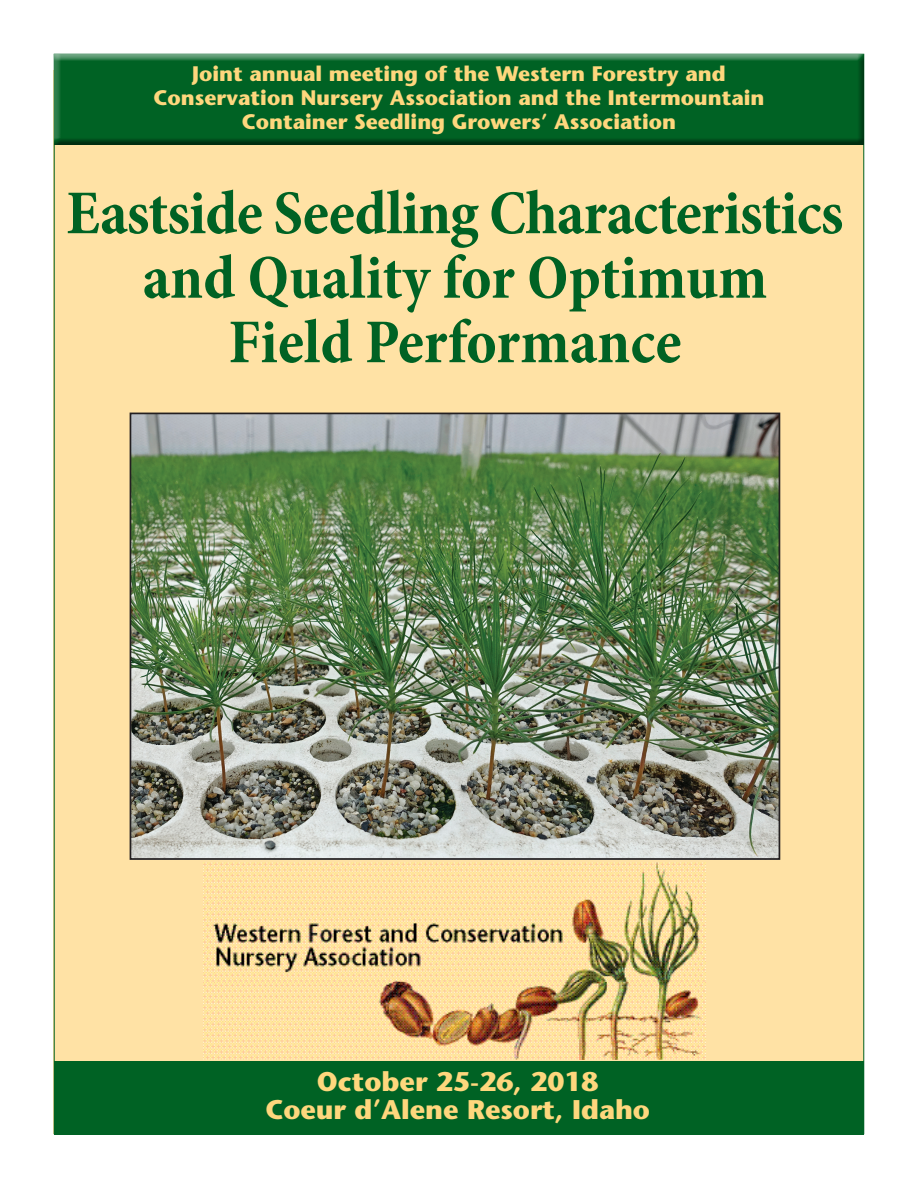
<style>
.page{position:relative;width:918px;height:1188px;background:#fff}
.page>*{position:absolute;margin:0;border:0;box-sizing:border-box;transform-origin:0 0}
.t1{font:700 condensed 63px/64.5px "Minion Pro";letter-spacing:-.005em;color:#006224;text-align:center}
.headers{font:700 27px/28.5px "Stone Sans Std";color:#fed77d;text-align:center}
.headers-2{font:700 21px/24px "Stone Sans Std";color:#fed77d;text-align:center}
</style>
<div class="page">
<div style="left:53px;top:70px;width:810px;height:1063px;background:#ffe2a5"></div>
<img style="left:203px;top:862px;width:502px;height:198px">
<div style="left:55px;top:1061px;width:809px;height:73px;background:#006224"></div>
<div style="left:52px;top:52px;width:814px;height:91px;background:#b8d3c2"></div>
<div style="left:52px;top:54px;width:814px;height:91px;background:#231f20;opacity:.6"></div>
<img style="left:133px;top:416px;width:644px;height:441px">
<div style="left:130px;top:413px;width:650px;height:447px;border:2px solid #231f20"></div>
<p class="headers-2" style="left:153px;top:62px;width:613px">Joint annual meeting of the Western Forestry and<br>Conservation Nursery Association and the Intermountain<br>Container Seedling Growers’ Association</p>
<p class="t1" style="left:66px;top:183px;width:779px">Eastside Seedling Characteristics and Quality for Optimum<br>Field Performance</p>
<p class="headers" style="left:265px;top:1067px;width:386px">October 25-26, 2018<br>Coeur d’Alene Resort, Idaho</p>
</div>
